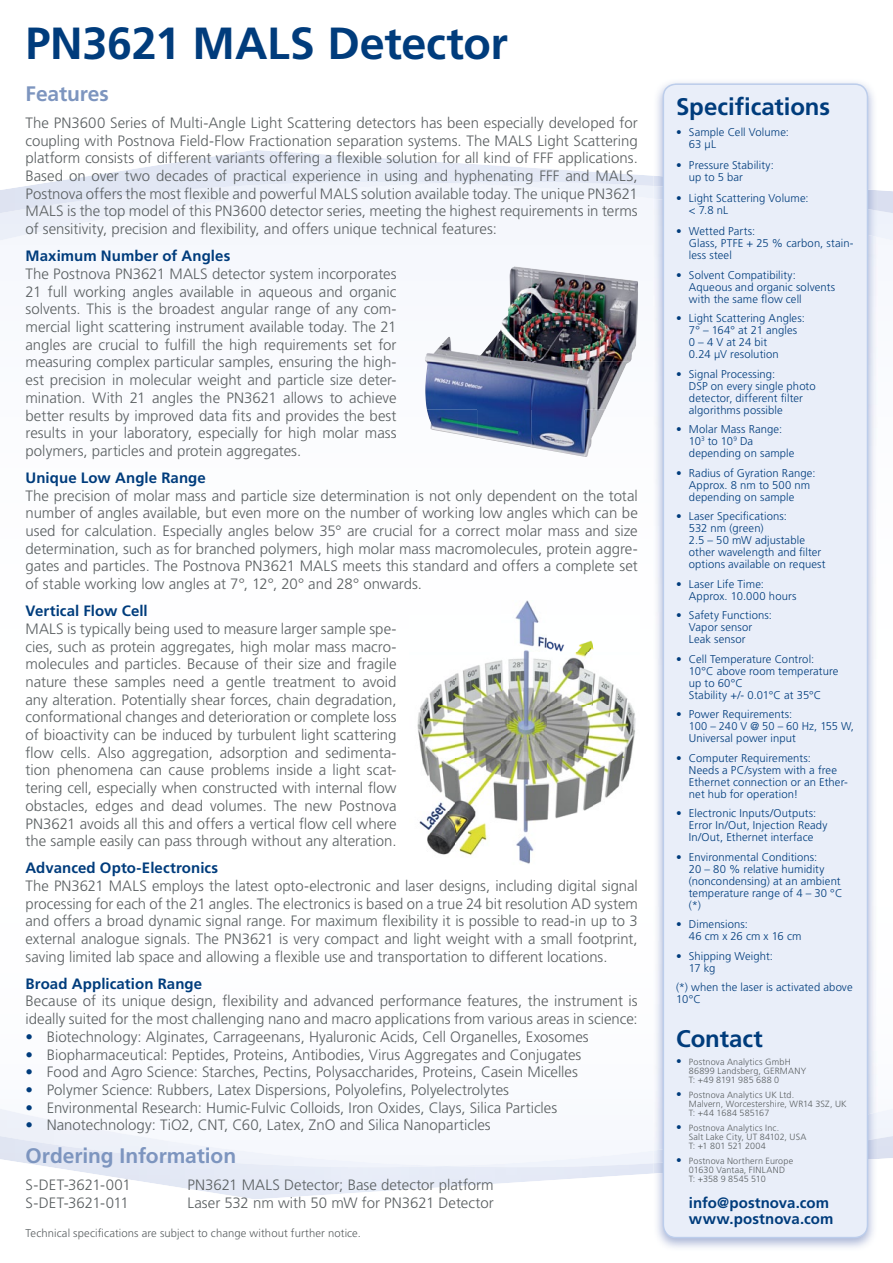
<style>
.page{position:relative;width:893px;height:1263px;background:#fff}
.page>*{position:absolute;margin:0;border:0;box-sizing:border-box;transform-origin:0 0}
.t1{font:700 45px "Frutiger LT Std";letter-spacing:-.005em;color:#003c7c}
.t2{font:700 24px "Frutiger LT Std";letter-spacing:-.005em;color:#003c7c}
.t3{font:700 21px "Frutiger LT Std";letter-spacing:-.005em;color:#7d95bf}
.t4{font:300 15px/17.7px "Frutiger LT Std";color:#5b6062;text-align:justify}
.t5{font:700 15px/16.5px "Frutiger LT Std";letter-spacing:.005em;color:#003c7c}
.t6{font:300 11.25px/12px "Frutiger LT Std";letter-spacing:.01em;color:#003c7c}
.t7{font:300 11.25px "Frutiger LT Std";letter-spacing:.01em;color:#5b6062}
.t8{font:300 9px/9px "Frutiger LT Std";letter-spacing:.02em;color:#5b6062}
.s1{color:#003c7c}
.s2{font-size:11.25px;color:#003c7c}
</style>
<div class="page">
<svg style="left:0;top:1157px;width:893px;height:42px"></svg>
<svg style="left:0;top:150px;width:893px;height:42px"></svg>
<img style="left:653px;top:237px;width:225px;height:875px">
<img style="left:653px;top:1112px;width:225px;height:26px">
<img style="left:653px;top:1138px;width:225px;height:21px">
<img style="left:653px;top:1159px;width:225px;height:89px">
<img style="left:653px;top:211px;width:225px;height:26px">
<img style="left:653px;top:190px;width:225px;height:21px">
<img style="left:653px;top:82px;width:225px;height:108px">
<div style="left:663px;top:83px;width:205px;height:1155px;background:#e9eef9"></div>
<img style="left:417px;top:600px;width:219px;height:264px">
<img style="left:508px;top:266px;width:23px;height:48px">
<img style="left:531px;top:268px;width:54px;height:46px">
<img style="left:585px;top:275px;width:53px;height:39px">
<img style="left:425px;top:337px;width:53px;height:72px">
<img style="left:478px;top:314px;width:160px;height:48px">
<img style="left:478px;top:362px;width:152px;height:47px">
<img style="left:427px;top:409px;width:51px;height:29px">
<img style="left:478px;top:409px;width:53px;height:38px">
<img style="left:531px;top:409px;width:74px;height:48px">
<h1 class="t1" style="left:26px;top:17px;width:484px">PN3621 MALS Detector</h1>
<h3 class="t3" style="left:26px;top:82px;width:85px">Features</h3>
<p class="t4" style="left:26px;top:114px;width:614px">The PN3600 Series of Multi-Angle Light Scattering detectors has been especially developed for coupling with Postnova Field-Flow Fractionation separation systems. The MALS Light Scattering platform consists of different variants offering a flexible solution for all kind of FFF applications.<br>Based on over two decades of practical experience in using and hyphenating FFF and MALS, Postnova offers the most flexible and powerful MALS solution available today. The unique PN3621<br>MALS is the top model of this PN3600 detector series, meeting the highest requirements in terms of sensitivity, precision and flexibility, and offers unique technical features:</p>
<p class="t5" style="left:26px;top:248px;width:206px">Maximum Number of Angles</p>
<p class="t4" style="left:26px;top:265px;width:373px">The Postnova PN3621 MALS detector system incorporates 21 full working angles available in aqueous and organic solvents. This is the broadest angular range of any com&shy;mercial light scattering instrument available today. The 21 angles are crucial to fulfill the high requirements set for measuring complex particular samples, ensuring the high&shy;est precision in molecular weight and particle size deter&shy;mination. With 21 angles the PN3621 allows to achieve better results by improved data fits and provides the best results in your laboratory, especially for high molar mass polymers, particles and protein aggregates.</p>
<p class="t5" style="left:26px;top:469px;width:182px">Unique Low Angle Range</p>
<p class="t4" style="left:26px;top:487px;width:614px">The precision of molar mass and particle size determination is not only dependent on the total number of angles available, but even more on the number of working low angles which can be used for calculation. Especially angles below 35° are crucial for a correct molar mass and size determination, such as for branched polymers, high molar mass macromolecules, protein aggre&shy;gates and particles. The Postnova PN3621 MALS meets this standard and offers a complete set of stable working low angles at 7°, 12°, 20° and 28° onwards.</p>
<p class="t5" style="left:26px;top:603px;width:124px">Vertical Flow Cell</p>
<p class="t4" style="left:26px;top:620px;width:373px">MALS is typically being used to measure larger sample spe&shy;cies, such as protein aggregates, high molar mass macro&shy;molecules and particles. Because of their size and fragile nature these samples need a gentle treatment to avoid any alteration. Potentially shear forces, chain degradation, conformational changes and deterioration or complete loss of bioactivity can be induced by turbulent light scattering flow cells. Also aggregation, adsorption and sedimenta&shy;tion phenomena can cause problems inside a light scat&shy;tering cell, especially when constructed with internal flow obstacles, edges and dead volumes. The new Postnova PN3621 avoids all this and offers a vertical flow cell where the sample easily can pass through without any alteration.</p>
<p class="t5" style="left:26px;top:860px;width:194px">Advanced Opto-Electronics</p>
<p class="t4" style="left:26px;top:877px;width:614px">The PN3621 MALS employs the latest opto-electronic and laser designs, including digital signal processing for each of the 21 angles. The electronics is based on a true 24 bit resolution AD system and offers a broad dynamic signal range. For maximum flexibility it is possible to read-in up to 3 external analogue signals. The PN3621 is very compact and light weight with a small footprint, saving limited lab space and allowing a flexible use and transportation to different locations.</p>
<p class="t5" style="left:26px;top:975px;width:178px">Broad Application Range</p>
<p class="t4" style="left:26px;top:993px;width:614px">Because of its unique design, flexibility and advanced performance features, the instrument is ideally suited for the most challenging nano and macro applications from various areas in science:</p>
<p class="t4" style="left:26px;top:1028px;width:565px"><span class="s1">•</span> Biotechnology: Alginates, Carrageenans, Hyaluronic Acids, Cell Organelles, Exosomes</p>
<p class="t4" style="left:26px;top:1046px;width:557px"><span class="s1">•</span> Biopharmaceutical: Peptides, Proteins, Antibodies, Virus Aggregates and Conjugates</p>
<p class="t4" style="left:26px;top:1063px;width:554px"><span class="s1">•</span> Food and Agro Science: Starches, Pectins, Polysaccharides, Proteins, Casein Micelles</p>
<p class="t4" style="left:26px;top:1081px;width:485px"><span class="s1">•</span> Polymer Science: Rubbers, Latex Dispersions, Polyolefins, Polyelectrolytes</p>
<p class="t4" style="left:26px;top:1099px;width:533px"><span class="s1">•</span> Environmental Research: Humic-Fulvic Colloids, Iron Oxides, Clays, Silica Particles</p>
<p class="t4" style="left:26px;top:1116px;width:467px"><span class="s1">•</span> Nanotechnology: TiO2, CNT, C60, Latex, ZnO and Silica Nanoparticles</p>
<h3 class="t3" style="left:26px;top:1144px;width:212px">Ordering Information</h3>
<p class="t4" style="left:26px;top:1176px;width:107px">S-DET-3621-001</p>
<p class="t4" style="left:187px;top:1176px;width:308px">PN3621 MALS Detector; Base detector platform</p>
<p class="t4" style="left:26px;top:1194px;width:105px">S-DET-3621-011</p>
<p class="t4" style="left:188px;top:1194px;width:308px">Laser 532 nm with 50 mW for PN3621 Detector</p>
<p class="t7" style="left:26px;top:1227px;width:337px">Technical specifications are subject to change without further notice.</p>
<h2 class="t2" style="left:676px;top:93px;width:156px">Specifications</h2>
<p class="t6" style="left:689px;top:126px;width:102px;text-indent:-13px">• Sample Cell Volume:<br>63 µL</p>
<p class="t6" style="left:689px;top:159px;width:86px;text-indent:-13px">• Pressure Stability: up to 5 bar</p>
<p class="t6" style="left:689px;top:192px;width:121px;text-indent:-13px">• Light Scattering Volume: &lt; 7.8 nL</p>
<p class="t6" style="left:689px;top:225px;width:166px;text-indent:-13px">• Wetted Parts:<br>Glass, PTFE + 25 % carbon, stain&shy;less steel</p>
<p class="t6" style="left:689px;top:269px;width:148px;text-indent:-13px">• Solvent Compatibility:<br>Aqueous and organic solvents with the same flow cell</p>
<p class="t6" style="left:689px;top:312px;width:118px;text-indent:-13px">• Light Scattering Angles:<br>7° – 164° at 21 angles<br>0 – 4 V at 24 bit<br>0.24 µV resolution</p>
<p class="t6" style="left:689px;top:368px;width:128px;text-indent:-13px">• Signal Processing:<br>DSP on every single photo detector, different filter algorithms possible</p>
<p class="t6" style="left:689px;top:423px;width:107px;text-indent:-13px">• Molar Mass Range:<br>10<sup>3</sup> to 10<sup>9</sup> Da depending on sample</p>
<p class="t6" style="left:689px;top:467px;width:128px;text-indent:-13px">• Radius of Gyration Range:<br>Approx. 8 nm to 500 nm depending on sample</p>
<p class="t6" style="left:689px;top:510px;width:138px;text-indent:-13px">• Laser Specifications:<br>532 nm (green)<br>2.5 – 50 mW adjustable other wavelength and filter options available on request</p>
<p class="t6" style="left:689px;top:578px;width:109px;text-indent:-13px">• Laser Life Time:<br>Approx. 10.000 hours</p>
<p class="t6" style="left:689px;top:609px;width:85px;text-indent:-13px">• Safety Functions:<br>Vapor sensor<br>Leak sensor</p>
<p class="t6" style="left:689px;top:653px;width:151px;text-indent:-13px">• Cell Temperature Control:<br>10°C above room temperature up to 60°C<br>Stability +/- 0.01°C at 35°C</p>
<p class="t6" style="left:689px;top:708px;width:167px;text-indent:-13px">• Power Requirements:<br>100 – 240 V @ 50 – 60 Hz, 155 W,<br>Universal power input</p>
<p class="t6" style="left:689px;top:752px;width:161px;text-indent:-13px">• Computer Requirements:<br>Needs a PC/system with a free<br>Ethernet connection or an Ether&shy;net hub for operation!</p>
<p class="t6" style="left:689px;top:807px;width:140px;text-indent:-13px">• Electronic Inputs/Outputs:<br>Error In/Out, Injection Ready<br>In/Out, Ethernet interface</p>
<p class="t6" style="left:689px;top:851px;width:155px;text-indent:-13px">• Environmental Conditions:<br>20 – 80 % relative humidity (noncondensing) at an ambient temperature range of 4 – 30 °C (*)</p>
<p class="t6" style="left:689px;top:918px;width:114px;text-indent:-13px">• Dimensions:<br>46 cm x 26 cm x 16 cm</p>
<p class="t6" style="left:689px;top:950px;width:86px;text-indent:-13px">• Shipping Weight:<br>17 kg</p>
<p class="t6" style="left:676px;top:981px;width:178px">(*) when the laser is activated above<br>10°C</p>
<h2 class="t2" style="left:676px;top:1025px;width:88px">Contact</h2>
<p class="t8" style="left:689px;top:1058px;width:119px;text-indent:-13px"><span class="s2">•</span> Postnova Analytics GmbH<br>86899 Landsberg, GERMANY<br>T: +49 8191 985 688 0</p>
<p class="t8" style="left:689px;top:1091px;width:159px;text-indent:-13px"><span class="s2">•</span> Postnova Analytics UK Ltd.<br>Malvern, Worcestershire, WR14 3SZ, UK<br>T: +44 1684 585167</p>
<p class="t8" style="left:689px;top:1124px;width:119px;text-indent:-13px"><span class="s2">•</span> Postnova Analytics Inc.<br>Salt Lake City, UT 84102, USA<br>T: +1 801 521 2004</p>
<p class="t8" style="left:689px;top:1157px;width:106px;text-indent:-13px"><span class="s2">•</span> Postnova Northern Europe<br>01630 Vantaa, FINLAND<br>T: +358 9 8545 510</p>
<p class="t5" style="left:689px;top:1194px;width:146px">info@postnova.com www.postnova.com</p>
</div>
